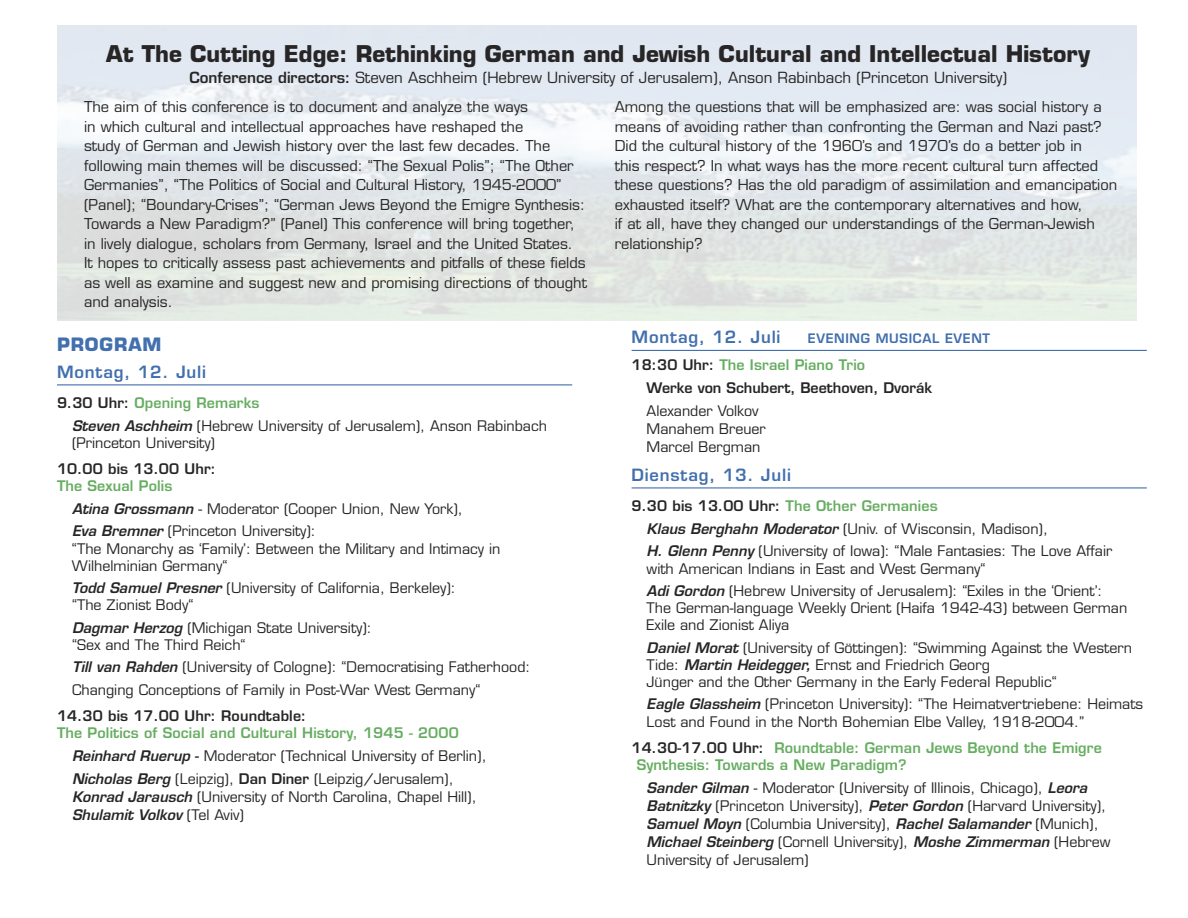
<style>
.page{position:relative;width:1188px;height:918px;background:#fff}
.page>*{position:absolute;margin:0;border:0;box-sizing:border-box;transform-origin:0 0}
.t1{font:700 22.5px "Eurostile";color:#272525}
.t2{font:700 18px "Eurostile";letter-spacing:.05em;color:#426fae}
.t3{font:600 16.5px "Eurostile";letter-spacing:.05em;color:#426fae}
.t4{font:15px "Eurostile";color:#272525}
.t5{font:14.7px/19.5px "Eurostile";color:#272525}
.t6{font:14.25px/22.5px "Eurostile";color:#272525}
.t7{font:600 14.25px/23.4px "Eurostile";letter-spacing:.01em;color:#272525}
.t8{font:600 14.25px/17.1px "Eurostile";letter-spacing:.01em;color:#66ad61}
.t9{font:600 12.75px "Eurostile";letter-spacing:.05em;color:#426fae}
.s1{font-weight:600}
.s2{font-weight:600;color:#66ad61}
.s3{font-weight:600;font-style:italic}
.s4{color:#66ad61}
.s5{color:#272525}
</style>
<div class="page">
<hr style="left:57px;top:384px;width:515px;height:1px;background:#426fae">
<hr style="left:632px;top:350px;width:515px;height:1px;background:#426fae">
<hr style="left:632px;top:487px;width:515px;height:2px;background:#426fae">
<h1 class="t1" style="left:106px;top:40px;width:986px">At The Cutting Edge: Rethinking German and Jewish Cultural and Intellectual History</h1>
<p class="t4" style="left:189px;top:69px;width:819px"><span class="s1">Conference directors:</span> Steven Aschheim (Hebrew University of Jerusalem), Anson Rabinbach (Princeton University)</p>
<p class="t5" style="left:84px;top:97px;width:505px">The aim of this conference is to document and analyze the ways<br>in which cultural and intellectual approaches have reshaped the<br>study of German and Jewish history over the last few decades. The following main themes will be discussed: “The Sexual Polis”; “The Other Germanies”, “The Politics of Social and Cultural History, 1945-2000” (Panel); “Boundary-Crises”; “German Jews Beyond the Emigre Synthesis:<br>Towards a New Paradigm?” (Panel) This conference will bring together, in lively dialogue, scholars from Germany, Israel and the United States.<br>It hopes to critically assess past achievements and pitfalls of these fields as well as examine and suggest new and promising directions of thought and analysis.</p>
<p class="t5" style="left:615px;top:97px;width:504px">Among the questions that will be emphasized are: was social history a means of avoiding rather than confronting the German and Nazi past?<br>Did the cultural history of the 1960’s and 1970’s do a better job in<br>this respect? In what ways has the more recent cultural turn affected these questions? Has the old paradigm of assimilation and emancipation exhausted itself? What are the contemporary alternatives and how,<br>if at all, have they changed our understandings of the German-Jewish relationship?</p>
<p class="t2" style="left:57px;top:333px;width:106px">PROGRAM</p>
<p class="t3" style="left:57px;top:361px;width:150px">Montag, 12. Juli</p>
<p class="t6" style="left:72px;top:392px;width:477px;text-indent:-15px"><span class="s1">9.30 Uhr:</span> <span class="s2">Opening Remarks<br></span><span class="s3">Steven Aschheim</span> (Hebrew University of Jerusalem), Anson Rabinbach</p>
<p class="t6" style="left:72px;top:432px;width:145px">(Princeton University)</p>
<p class="t7" style="left:57px;top:457px;width:160px">10.00 bis 13.00 Uhr:</p>
<p class="t6" style="left:72px;top:475px;width:392px;text-indent:-15px"><span class="s2">The Sexual Polis<br></span><span class="s3">Atina Grossmann</span> - Moderator (Cooper Union, New York),<br><span class="s3">Eva Bremner</span> (Princeton University):</p>
<p class="t6" style="left:72px;top:540px;width:430px;line-height:17.1px">“The Monarchy as ‘Family’: Between the Military and Intimacy in<br>Wilhelminian Germany“</p>
<p class="t6" style="left:72px;top:579px;width:385px;line-height:17.1px"><span class="s3">Todd Samuel Presner</span> (University of California, Berkeley): “The Zionist Body“</p>
<p class="t6" style="left:72px;top:619px;width:301px;line-height:17.1px"><span class="s3">Dagmar Herzog</span> (Michigan State University): “Sex and The Third Reich“</p>
<p class="t6" style="left:72px;top:656px;width:460px"><span class="s3">Till van Rahden</span> (University of Cologne): “Democratising Fatherhood:<br>Changing Conceptions of Family in Post-War West Germany“</p>
<p class="t7" style="left:57px;top:704px;width:251px">14.30 bis 17.00 Uhr: Roundtable:</p>
<p class="t6" style="left:72px;top:722px;width:416px;line-height:23px;text-indent:-15px"><span class="s2">The Politics of Social and Cultural History, 1945 - 2000<br></span><span class="s3">Reinhard Ruerup</span> <span class="s1">-</span> Moderator (Technical University of Berlin),<br><span class="s3">Nicholas Berg</span> (Leipzig), <span class="s1">Dan Diner</span> (Leipzig/Jerusalem),</p>
<p class="t6" style="left:72px;top:788px;width:406px;line-height:18px"><span class="s3">Konrad Jarausch</span> (University of North Carolina, Chapel Hill),<br><span class="s3">Shulamit Volkov</span> (Tel Aviv)</p>
<p class="t3" style="left:632px;top:327px;width:150px">Montag, 12. Juli</p>
<p class="t9" style="left:808px;top:331px;width:184px">EVENING MUSICAL EVENT</p>
<p class="t7" style="left:647px;top:353px;width:287px;text-indent:-15px">18:30 Uhr: <span class="s4">The Israel Piano Trio<br></span>Werke von Schubert, Beethoven, Dvorák</p>
<p class="t6" style="left:647px;top:402px;width:121px;line-height:18px">Alexander Volkov<br>Manahem Breuer<br>Marcel Bergman</p>
<p class="t3" style="left:632px;top:465px;width:161px">Dienstag, 13. Juli</p>
<p class="t6" style="left:647px;top:495px;width:467px;text-indent:-15px"><span class="s1">9.30 bis 13.00 Uhr:</span> <span class="s2">The Other Germanies<br></span><span class="s3">Klaus Berghahn Moderator</span> (Univ. of Wisconsin, Madison),<br><span class="s3">H. Glenn Penny</span> (University of Iowa): “Male Fantasies: The Love Affair</p>
<p class="t6" style="left:647px;top:557px;width:457px">with American Indians in East and West Germany“<br><span class="s3">Adi Gordon</span> (Hebrew University of Jerusalem): “Exiles in the ‘Orient’:</p>
<p class="t6" style="left:647px;top:600px;width:482px;line-height:17.1px">The German-language Weekly Orient (Haifa 1942-43) between German<br>Exile and Zionist Aliya</p>
<p class="t6" style="left:647px;top:639px;width:487px;line-height:17.1px"><span class="s3">Daniel Morat</span> (University of Göttingen): “Swimming Against the Western<br>Tide: <span class="s3">Martin Heidegger,</span> Ernst and Friedrich Georg<br>Jünger and the Other Germany in the Early Federal Republic“</p>
<p class="t6" style="left:647px;top:696px;width:498px;line-height:17.1px"><span class="s3">Eagle Glassheim</span> (Princeton University): “The Heimatvertriebene: Heimats<br>Lost and Found in the North Bohemian Elbe Valley, 1918-2004.”</p>
<p class="t8" style="left:637px;top:739px;width:467px;text-indent:-5px"><span class="s5">14.30-17.00 Uhr:</span> Roundtable: German Jews Beyond the Emigre<br>Synthesis: Towards a New Paradigm?</p>
<p class="t6" style="left:647px;top:779px;width:466px;line-height:18px"><span class="s3">Sander Gilman</span> - Moderator (University of Illinois, Chicago), <span class="s3">Leora Batnitzky</span> (Princeton University), <span class="s3">Peter Gordon</span> (Harvard University), <span class="s3">Samuel Moyn</span> (Columbia University), <span class="s3">Rachel Salamander</span> (Munich), <span class="s3">Michael Steinberg</span> (Cornell University), <span class="s3">Moshe Zimmerman</span> (Hebrew University of Jerusalem)</p>
</div>
